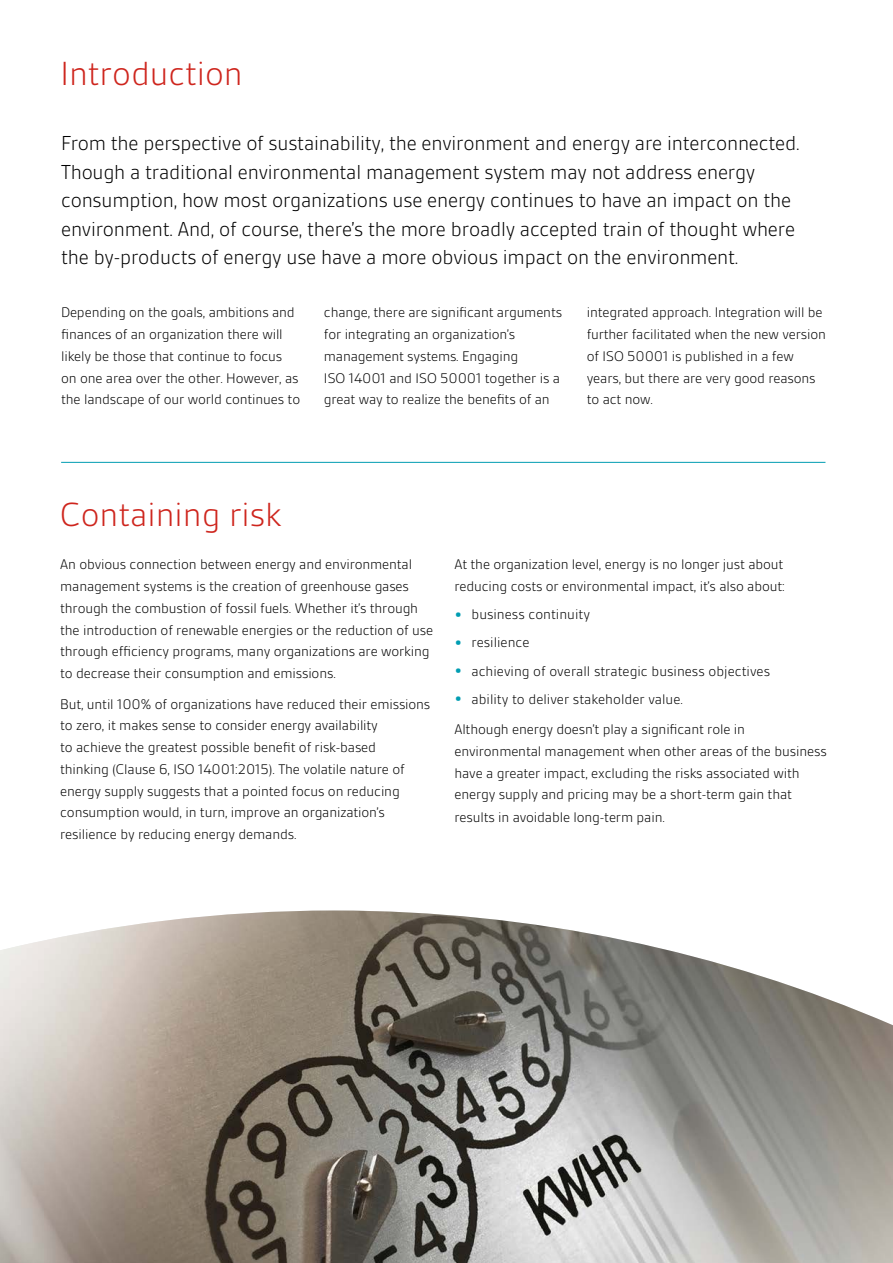
<style>
.page{position:relative;width:893px;height:1263px;background:#fff}
.page>*{position:absolute;margin:0;border:0;box-sizing:border-box;transform-origin:0 0}
.t1{font:300 36px "BSI Gesta";color:#ce251d}
.t2{font:300 21.75px/28.5px "BSI Gesta";letter-spacing:-.01em;color:#000}
.t3{font:300 15px/21.8px "BSI Gesta";letter-spacing:-.01em;color:#000}
.s1{font-weight:700;font-size:19.5px;color:#009db2}
</style>
<div class="page">
<hr style="left:61px;top:462px;width:764px;height:1px;background:#009db2">
<img style="left:0;top:910px;width:893px;height:353px">
<h1 class="t1" style="left:61px;top:55px;width:184px">Introduction</h1>
<p class="t2" style="left:61px;top:129px;width:740px">From the perspective of sustainability, the environment and energy are interconnected.<br>Though a traditional environmental management system may not address energy consumption, how most organizations use energy continues to have an impact on the environment. And, of course, there’s the more broadly accepted train of thought where the by-products of energy use have a more obvious impact on the environment.</p>
<p class="t3" style="left:61px;top:302px;width:241px">Depending on the goals, ambitions and finances of an organization there will likely be those that continue to focus on one area over the other. However, as the landscape of our world continues to</p>
<p class="t3" style="left:324px;top:302px;width:240px">change, there are significant arguments for integrating an organization’s management systems. Engaging<br>ISO 14001 and ISO 50001 together is a great way to realize the benefits of an</p>
<p class="t3" style="left:587px;top:302px;width:241px">integrated approach. Integration will be further facilitated when the new version of ISO 50001 is published in a few years, but there are very good reasons to act now.</p>
<h1 class="t1" style="left:60px;top:496px;width:223px">Containing risk</h1>
<p class="t3" style="left:60px;top:554px;width:374px">An obvious connection between energy and environmental management systems is the creation of greenhouse gases through the combustion of fossil fuels. Whether it’s through the introduction of renewable energies or the reduction of use through efficiency programs, many organizations are working to decrease their consumption and emissions.</p>
<p class="t3" style="left:60px;top:693px;width:372px">But, until 100% of organizations have reduced their emissions to zero, it makes sense to consider energy availability<br>to achieve the greatest possible benefit of risk-based<br>thinking (Clause 6, ISO 14001:2015). The volatile nature of energy supply suggests that a pointed focus on reducing consumption would, in turn, improve an organization’s resilience by reducing energy demands.</p>
<p class="t3" style="left:454px;top:554px;width:332px">At the organization level, energy is no longer just about reducing costs or environmental impact, it’s also about:</p>
<p class="t3" style="left:454px;top:604px;width:137px"><span class="s1">•</span> business continuity</p>
<p class="t3" style="left:454px;top:632px;width:77px"><span class="s1">•</span> resilience</p>
<p class="t3" style="left:454px;top:660px;width:317px"><span class="s1">•</span> achieving of overall strategic business objectives</p>
<p class="t3" style="left:454px;top:684px;width:292px;line-height:30.3px"><span class="s1">•</span> ability to deliver stakeholder value.<br>Although energy doesn’t play a significant role in</p>
<p class="t3" style="left:454px;top:740px;width:374px">environmental management when other areas of the business have a greater impact, excluding the risks associated with energy supply and pricing may be a short-term gain that results in avoidable long-term pain.</p>
</div>
